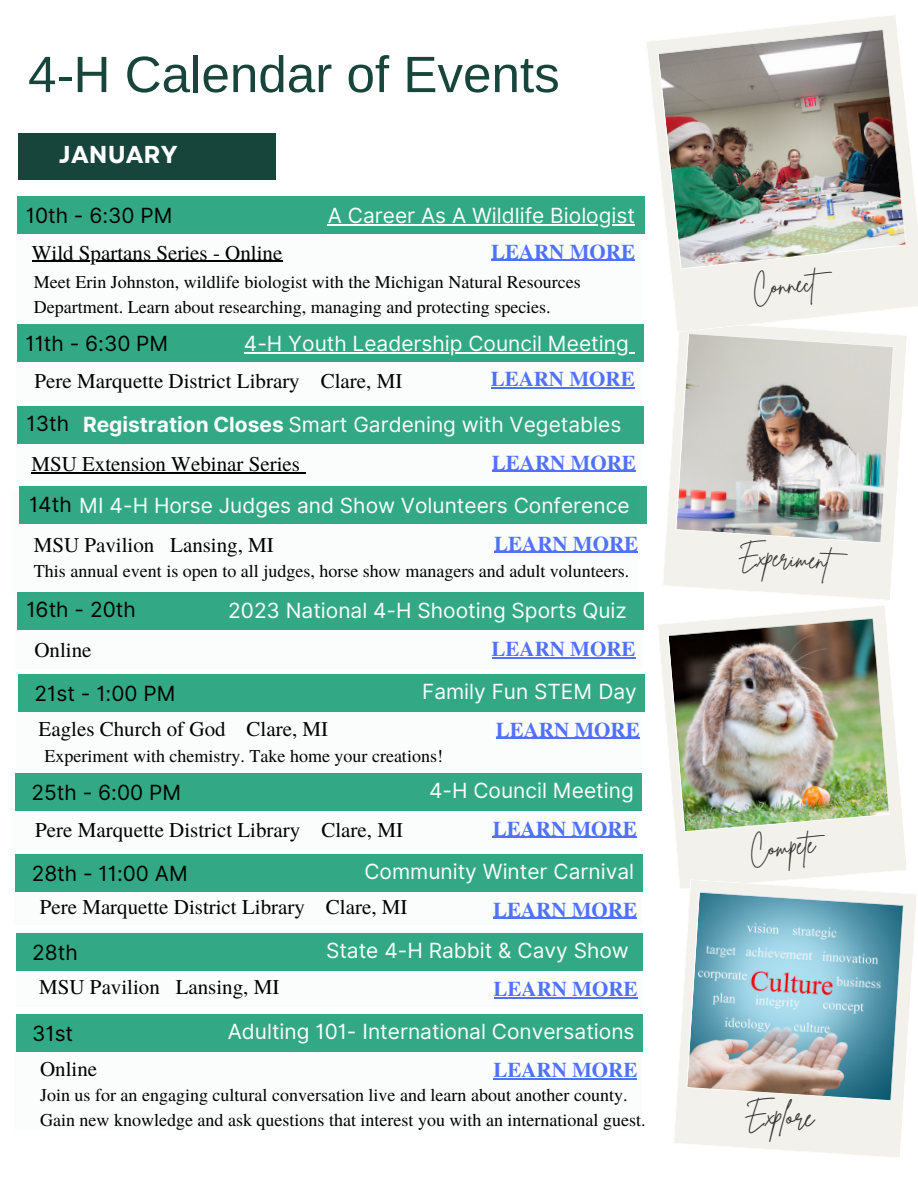
<style>
.page{position:relative;width:918px;height:1188px;background:#fff}
.page>*{position:absolute;margin:0;border:0;box-sizing:border-box;transform-origin:0 0}
.t1{font:51.15px "Arimo";color:#18453b}
.t2{font:26.85px "Brittany Signature";color:#323232}
.t3{font:25.05px "Brittany Signature";color:#323232}
.t4{font:700 24.45px "Garet";color:#fff}
.t5{font:21px "Te X Gyre Termes";color:#000}
.t6{font:700 21px "Te X Gyre Termes";color:#5271ff}
.t7{font:20.85px/29.2px "Inter";color:#fff;text-align:right}
.t8{font:20.85px "Inter";color:#000}
.t9{font:18px/24.8px "Te X Gyre Termes";color:#000}
.s1{color:#000}
.s2{font-weight:700}
</style>
<div class="page">
<div style="left:18px;top:133px;width:257px;height:47px;background:#18453b"></div>
<svg style="left:679px;top:870px;width:217px;height:9px;fill:#f2f1eb"></svg>
<img style="left:658px;top:606px;width:249px;height:264px">
<svg style="left:663px;top:410px;width:12px;height:176px;fill:#f6f6f2"></svg>
<img style="left:675px;top:333px;width:232px;height:267px">
<svg style="left:674px;top:879px;width:12px;height:265px"></svg>
<svg style="left:686px;top:879px;width:230px;height:278px;background:#aec7ce"></svg>
<svg style="left:675px;top:306px;width:238px;height:27px;fill:#f2f1eb"></svg>
<img style="left:647px;top:15px;width:271px;height:291px">
<div style="left:15px;top:773px;width:627px;height:38px;background:#32a984"></div>
<div style="left:17px;top:324px;width:627px;height:38px;background:#32a984"></div>
<div style="left:18px;top:674px;width:627px;height:38px;background:#32a984"></div>
<svg style="left:496px;top:737px;width:144px;height:2px"></svg>
<svg style="left:492px;top:836px;width:145px;height:2px"></svg>
<svg style="left:15px;top:854px;width:626px;height:65px;fill:#32a984"></svg>
<div style="left:17px;top:197px;width:627px;height:37px;background:#32a984"></div>
<div style="left:20px;top:487px;width:626px;height:37px;background:#33aa85"></div>
<svg style="left:17px;top:592px;width:625px;height:67px;fill:#32a984"></svg>
<svg style="left:17px;top:491px;width:621px;height:103px"></svg>
<svg style="left:16px;top:933px;width:627px;height:66px;fill:#32a984"></svg>
<div style="left:16px;top:1015px;width:627px;height:37px;background:#32a984"></div>
<svg style="left:493px;top:1078px;width:144px;height:2px"></svg>
<svg style="left:17px;top:406px;width:626px;height:68px;fill:#32a984"></svg>
<svg style="left:244px;top:352px;width:391px;height:37px"></svg>
<svg style="left:32px;top:224px;width:603px;height:38px"></svg>
<h1 class="t1" style="left:28px;top:46px;width:533px">4-H Calendar of Events</h1>
<h3 class="t4" style="left:59px;top:137px;width:120px">JANUARY</h3>
<p class="t8" style="left:26px;top:203px;width:148px">10th - 6:30 PM</p>
<p class="t7" style="left:328px;top:201px;width:309px">A Career As A Wildlife Biologist</p>
<p class="t5" style="left:32px;top:238px;width:252px">Wild Spartans Series - Online</p>
<p class="t6" style="left:491px;top:235px;width:146px">LEARN MORE</p>
<p class="t9" style="left:34px;top:269px;width:548px">Meet Erin Johnston, wildlife biologist with the Michigan Natural Resources<br>Department. Learn about researching, managing and protecting species.</p>
<p class="t8" style="left:25px;top:331px;width:145px">11th - 6:30 PM</p>
<p class="t7" style="left:244px;top:329px;width:386px">4-H Youth Leadership Council Meeting</p>
<p class="t5" style="left:35px;top:365px;width:369px">Pere Marquette District Library Clare, MI</p>
<p class="t6" style="left:491px;top:363px;width:146px">LEARN MORE</p>
<p class="t7" style="left:27px;top:409px;width:596px"><span class="s1">13th</span> <span class="s2">Registration Closes</span> Smart Gardening with Vegetables</p>
<p class="t5" style="left:31px;top:449px;width:270px">MSU Extension Webinar Series</p>
<p class="t6" style="left:492px;top:446px;width:146px">LEARN MORE</p>
<p class="t7" style="left:29px;top:491px;width:602px"><span class="s1">14th</span> MI 4-H Horse Judges and Show Volunteers Conference</p>
<p class="t5" style="left:34px;top:530px;width:242px">MSU Pavilion Lansing, MI</p>
<p class="t6" style="left:494px;top:527px;width:146px">LEARN MORE</p>
<p class="t9" style="left:34px;top:558px;width:597px">This annual event is open to all judges, horse show managers and adult volunteers.</p>
<p class="t8" style="left:26px;top:597px;width:111px">16th - 20th</p>
<p class="t7" style="left:228px;top:596px;width:400px">2023 National 4-H Shooting Sports Quiz<br>Bowl</p>
<p class="t5" style="left:34px;top:635px;width:59px">Online</p>
<p class="t6" style="left:492px;top:633px;width:146px">LEARN MORE</p>
<p class="t8" style="left:35px;top:681px;width:143px">21st - 1:00 PM</p>
<p class="t7" style="left:422px;top:677px;width:216px">Family Fun STEM Day</p>
<p class="t5" style="left:39px;top:714px;width:291px">Eagles Church of God Clare, MI</p>
<p class="t6" style="left:496px;top:713px;width:146px">LEARN MORE</p>
<p class="t9" style="left:45px;top:743px;width:400px">Experiment with chemistry. Take home your creations!</p>
<p class="t8" style="left:31px;top:780px;width:151px">25th - 6:00 PM</p>
<p class="t7" style="left:429px;top:776px;width:206px">4-H Council Meeting</p>
<p class="t6" style="left:493px;top:812px;width:146px">LEARN MORE</p>
<p class="t8" style="left:32px;top:861px;width:158px">28th - 11:00 AM</p>
<p class="t7" style="left:364px;top:856px;width:271px">Community Winter Carnival</p>
<p class="t6" style="left:493px;top:893px;width:146px">LEARN MORE</p>
<p class="t5" style="left:35px;top:815px;width:369px">Pere Marquette District Library Clare, MI</p>
<p class="t5" style="left:40px;top:892px;width:369px">Pere Marquette District Library Clare, MI</p>
<p class="t8" style="left:32px;top:940px;width:47px">28th</p>
<p class="t7" style="left:326px;top:936px;width:304px">State 4-H Rabbit &amp; Cavy Show</p>
<p class="t5" style="left:39px;top:972px;width:242px">MSU Pavilion Lansing, MI</p>
<p class="t6" style="left:494px;top:973px;width:146px">LEARN MORE</p>
<p class="t8" style="left:32px;top:1021px;width:43px">31st</p>
<p class="t7" style="left:228px;top:1017px;width:408px">Adulting 101- International Conversations</p>
<p class="t5" style="left:40px;top:1054px;width:59px">Online</p>
<p class="t6" style="left:493px;top:1053px;width:146px">LEARN MORE</p>
<p class="t9" style="left:40px;top:1082px;width:607px">Join us for an engaging cultural conversation live and learn about another county.<br>Gain new knowledge and ask questions that interest you with an international guest.</p>
<h3 class="t3" style="left:751px;top:272px;width:65px;rotate:-6deg">Connect</h3>
<h3 class="t3" style="left:739px;top:539px;width:93px;rotate:3deg">Experiment</h3>
<h3 class="t3" style="left:748px;top:834px;width:67px;rotate:-6deg">Compete</h3>
<h2 class="t2" style="left:746px;top:1096px;width:71px;rotate:3deg">Explore</h2>
</div>
